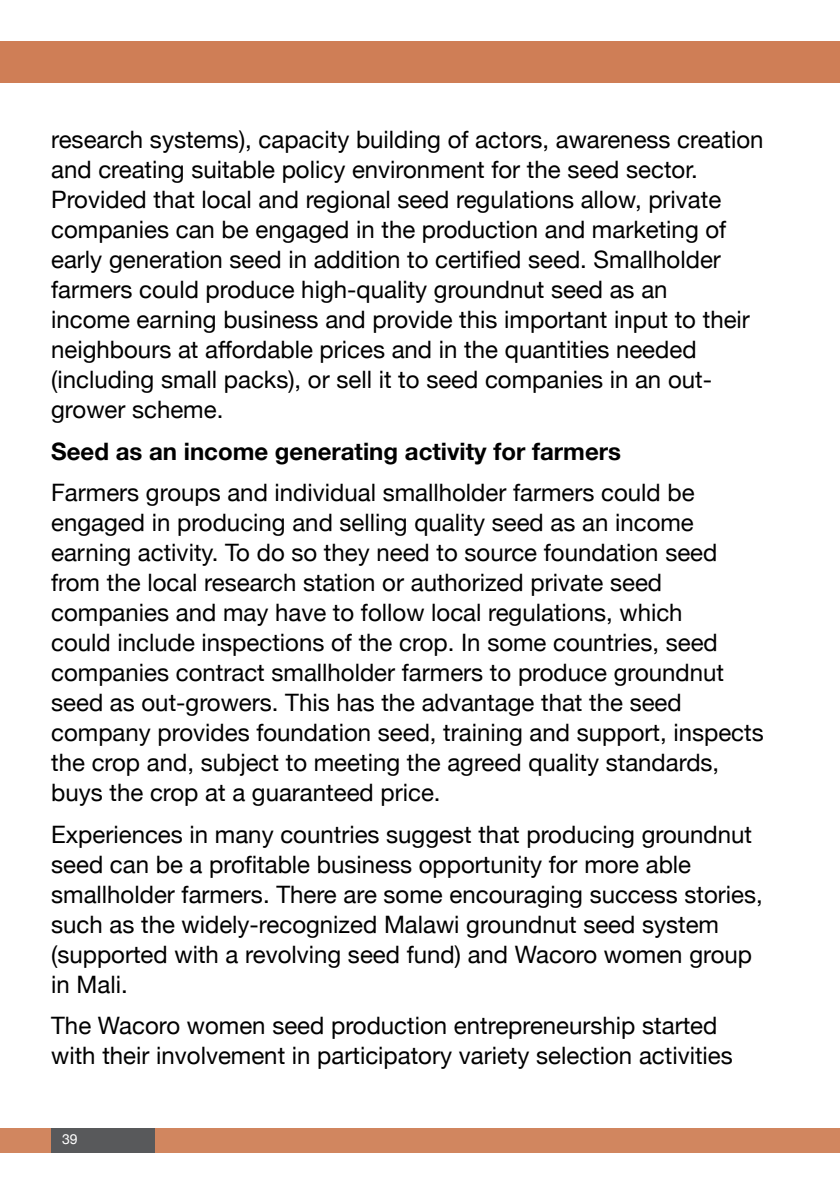
<style>
.page{position:relative;width:840px;height:1191px;background:#fff}
.page>*{position:absolute;margin:0;border:0;box-sizing:border-box;transform-origin:0 0}
.t1{font:24px/30px "Helvetica Neue";color:#000}
.t2{font:700 24px "Helvetica Neue";color:#000}
.t3{font:14px "Helvetica Neue";color:#fff}
</style>
<div class="page">
<div style="left:0;top:1128px;width:839px;height:24px;background:#d1865f"></div>
<div style="left:0;top:41px;width:839px;height:42px;background:#cf7e56"></div>
<div style="left:51px;top:1128px;width:103px;height:24px;background:#58595b"></div>
<p class="t1" style="left:51px;top:126px;width:713px">research systems), capacity building of actors, awareness creation and creating suitable policy environment for the seed sector.<br>Provided that local and regional seed regulations allow, private companies can be engaged in the production and marketing of early generation seed in addition to certified seed. Smallholder farmers could produce high-quality groundnut seed as an<br>income earning business and provide this important input to their neighbours at affordable prices and in the quantities needed (including small packs), or sell it to seed companies in an out&shy;grower scheme.</p>
<p class="t2" style="left:51px;top:432px;width:571px">Seed as an income generating activity for farmers</p>
<p class="t1" style="left:51px;top:479px;width:713px">Farmers groups and individual smallholder farmers could be engaged in producing and selling quality seed as an income earning activity. To do so they need to source foundation seed from the local research station or authorized private seed companies and may have to follow local regulations, which<br>could include inspections of the crop. In some countries, seed companies contract smallholder farmers to produce groundnut seed as out-growers. This has the advantage that the seed company provides foundation seed, training and support, inspects the crop and, subject to meeting the agreed quality standards, buys the crop at a guaranteed price.</p>
<p class="t1" style="left:51px;top:820px;width:712px">Experiences in many countries suggest that producing groundnut seed can be a profitable business opportunity for more able smallholder farmers. There are some encouraging success stories, such as the widely-recognized Malawi groundnut seed system (supported with a revolving seed fund) and Wacoro women group in Mali.</p>
<p class="t1" style="left:51px;top:1011px;width:682px">The Wacoro women seed production entrepreneurship started with their involvement in participatory variety selection activities</p>
<p class="t3" style="left:62px;top:1129px;width:17px">39</p>
</div>
